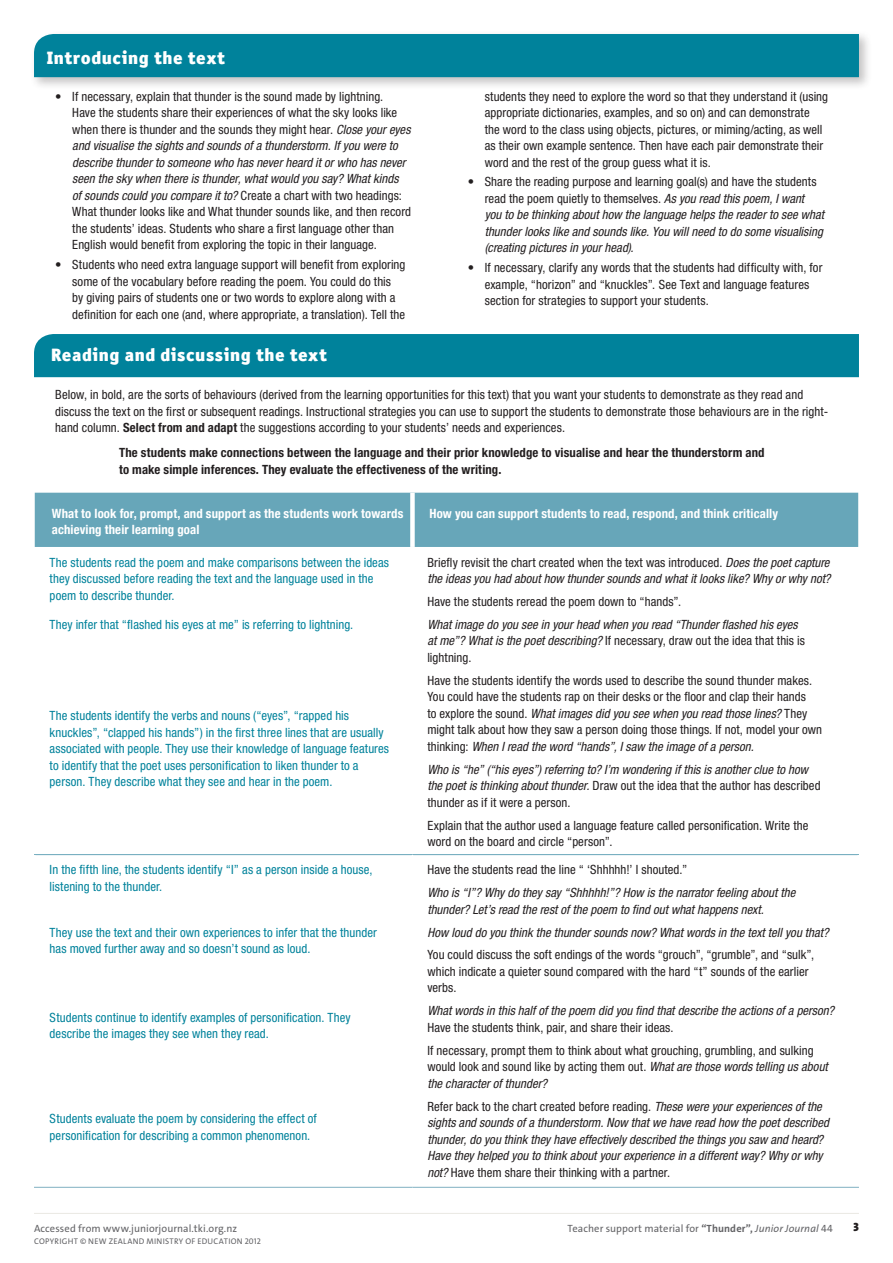
<style>
.page{position:relative;width:893px;height:1263px;background:#fff}
.page>*{position:absolute;margin:0;border:0;box-sizing:border-box;transform-origin:0 0}
.t1{font:900 18px "Officina Sans ITC Pro";letter-spacing:.03em;color:#fff}
.t2{font:condensed 12.75px/16.5px "Helvetica Neue LT Pro";letter-spacing:.005em;color:#231f20}
.t3{font:italic condensed 12.75px/16.5px "Helvetica Neue LT Pro";color:#231f20}
.t4{font:condensed 12.75px/16.5px "Helvetica Neue LT Pro";letter-spacing:.005em;color:#00829b}
.t5{font:700 condensed 12.75px/16.5px "Helvetica Neue LT Pro";letter-spacing:.015em;color:#231f20}
.t6{font:700 condensed 12.75px/16.5px "Helvetica Neue";letter-spacing:.01em;color:#fff}
.t7{font:900 12px "The Sans Os F";color:#231f20}
.t8{font:10.5px "The Sans Os F";letter-spacing:.005em;color:#636366}
.t9{font:8.25px "The Sans Os F";letter-spacing:.035em;color:#636366}
.s1{font-style:italic}
.s2{font-style:normal}
.s3{font-weight:700}
</style>
<div class="page">
<hr style="left:34px;top:1213px;width:825px;height:1px;background:#eae8e3">
<div style="left:34px;top:334px;width:825px;height:43px;background:#00829b"></div>
<div style="left:30px;top:30px;width:842px;height:60px;background:#231f20;opacity:.27"></div>
<div style="left:34px;top:34px;width:825px;height:43px;background:#00829b"></div>
<div style="left:35px;top:493px;width:823px;height:54px;background:#67a6b9"></div>
<hr style="left:34px;top:854px;width:378px;height:1px;background:#67a6b9">
<hr style="left:412px;top:854px;width:447px;height:1px;background:#67a6b9">
<hr style="left:34px;top:1187px;width:378px;height:1px;background:#7fb0c2">
<hr style="left:412px;top:1187px;width:447px;height:1px;background:#7fb0c2">
<div style="left:410px;top:493px;width:5px;height:54px;background:#fff"></div>
<h1 class="t1" style="left:47px;top:46px;width:180px">Introducing the text</h1>
<p class="t2" style="left:72px;top:88px;width:340px;text-indent:-17px">• If necessary, explain that thunder is the sound made by lightning.<br>Have the students share their experiences of what the sky looks like when there is thunder and the sounds they might hear. <span class="s1">Close your eyes and visualise the sights and sounds of a thunderstorm. If you were to describe thunder to someone who has never heard it or who has never seen the sky when there is thunder, what would you say? What kinds<br>of sounds could you compare it to?</span> Create a chart with two headings:<br>What thunder looks like and What thunder sounds like, and then record the students’ ideas. Students who share a first language other than English would benefit from exploring the topic in their language.</p>
<p class="t2" style="left:72px;top:256px;width:335px;text-indent:-17px">• Students who need extra language support will benefit from exploring some of the vocabulary before reading the poem. You could do this<br>by giving pairs of students one or two words to explore along with a definition for each one (and, where appropriate, a translation). Tell the</p>
<p class="t2" style="left:485px;top:88px;width:345px">students they need to explore the word so that they understand it (using appropriate dictionaries, examples, and so on) and can demonstrate<br>the word to the class using objects, pictures, or miming/acting, as well as their own example sentence. Then have each pair demonstrate their word and the rest of the group guess what it is.</p>
<p class="t3" style="left:485px;top:174px;width:341px;text-indent:-17px"><span class="s2">• Share the reading purpose and learning goal(s) and have the students read the poem quietly to themselves.</span> As you read this poem, I want you to be thinking about how the language helps the reader to see what thunder looks like and sounds like. You will need to do some visualising (creating pictures in your head).</p>
<p class="t2" style="left:485px;top:259px;width:339px;text-indent:-17px">• If necessary, clarify any words that the students had difficulty with, for example, “horizon” and “knuckles”. See Text and language features section for strategies to support your students.</p>
<h1 class="t1" style="left:51px;top:343px;width:277px">Reading and discussing the text</h1>
<p class="t2" style="left:55px;top:386px;width:774px">Below, in bold, are the sorts of behaviours (derived from the learning opportunities for this text) that you want your students to demonstrate as they read and discuss the text on the first or subsequent readings. Instructional strategies you can use to support the students to demonstrate those behaviours are in the right&shy;hand column. <span class="s3">Select from and adapt</span> the suggestions according to your students’ needs and experiences.</p>
<p class="t5" style="left:119px;top:445px;width:647px">The students make connections between the language and their prior knowledge to visualise and hear the thunderstorm and to make simple inferences. They evaluate the effectiveness of the writing.</p>
<p class="t6" style="left:52px;top:505px;width:353px">What to look for, prompt, and support as the students work towards achieving their learning goal</p>
<p class="t6" style="left:429px;top:505px;width:350px">How you can support students to read, respond, and think critically</p>
<p class="t4" style="left:50px;top:554px;width:341px">The students read the poem and make comparisons between the ideas they discussed before reading the text and the language used in the poem to describe thunder.</p>
<p class="t4" style="left:50px;top:616px;width:305px">They infer that “flashed his eyes at me” is referring to lightning.</p>
<p class="t3" style="left:427px;top:554px;width:405px"><span class="s2">Briefly revisit the chart created when the text was introduced.</span> Does the poet capture the ideas you had about how thunder sounds and what it looks like? Why or why not?</p>
<p class="t2" style="left:427px;top:593px;width:255px">Have the students reread the poem down to “hands”.</p>
<p class="t3" style="left:427px;top:616px;width:379px">What image do you see in your head when you read “Thunder flashed his eyes at me”? What is the poet describing? <span class="s2">If necessary, draw out the idea that this is lightning.</span></p>
<p class="t2" style="left:427px;top:672px;width:396px">Have the students identify the words used to describe the sound thunder makes.<br>You could have the students rap on their desks or the floor and clap their hands<br>to explore the sound. <span class="s1">What images did you see when you read those lines?</span> They might talk about how they saw a person doing those things. If not, model your own thinking: <span class="s1">When I read the word “hands”, I saw the image of a person.</span></p>
<p class="t3" style="left:427px;top:761px;width:395px">Who is “he” (“his eyes”) referring to? I’m wondering if this is another clue to how the poet is thinking about thunder. <span class="s2">Draw out the idea that the author has described thunder as if it were a person.</span></p>
<p class="t2" style="left:427px;top:817px;width:383px">Explain that the author used a language feature called personification. Write the word on the board and circle “person”.</p>
<p class="t4" style="left:50px;top:707px;width:341px">The students identify the verbs and nouns (“eyes”, “rapped his knuckles”, “clapped his hands”) in the first three lines that are usually associated with people. They use their knowledge of language features to identify that the poet uses personification to liken thunder to a person. They describe what they see and hear in the poem.</p>
<p class="t4" style="left:50px;top:861px;width:324px">In the fifth line, the students identify “I” as a person inside a house, listening to the thunder.</p>
<p class="t4" style="left:50px;top:924px;width:329px">They use the text and their own experiences to infer that the thunder has moved further away and so doesn’t sound as loud.</p>
<p class="t4" style="left:50px;top:1009px;width:302px">Students continue to identify examples of personification. They describe the images they see when they read.</p>
<p class="t4" style="left:50px;top:1110px;width:269px">Students evaluate the poem by considering the effect of personification for describing a common phenomenon.</p>
<p class="t2" style="left:427px;top:861px;width:261px">Have the students read the line “ ‘Shhhhh!’ I shouted.”</p>
<p class="t3" style="left:427px;top:884px;width:369px">Who is “I”? Why do they say “Shhhhh!”? How is the narrator feeling about the thunder? Let’s read the rest of the poem to find out what happens next.</p>
<p class="t3" style="left:427px;top:924px;width:403px">How loud do you think the thunder sounds now? What words in the text tell you that?</p>
<p class="t2" style="left:427px;top:946px;width:388px">You could discuss the soft endings of the words “grouch”, “grumble”, and “sulk”, which indicate a quieter sound compared with the hard “t” sounds of the earlier verbs.</p>
<p class="t3" style="left:427px;top:1002px;width:408px">What words in this half of the poem did you find that describe the actions of a person?</p>
<p class="t2" style="left:427px;top:1016px;width:388px;line-height:22.8px">Have the students think, pair, and share their ideas.<br>If necessary, prompt them to think about what grouching, grumbling, and sulking</p>
<p class="t3" style="left:427px;top:1058px;width:402px"><span class="s2">would look and sound like by acting them out.</span> What are those words telling us about the character of thunder?</p>
<p class="t3" style="left:427px;top:1098px;width:403px"><span class="s2">Refer back to the chart created before reading.</span> These were your experiences of the sights and sounds of a thunderstorm. Now that we have read how the poet described thunder, do you think they have effectively described the things you saw and heard?<br>Have they helped you to think about your experience in a different way? Why or why not? <span class="s2">Have them share their thinking with a partner.</span></p>
<p class="t8" style="left:34px;top:1222px;width:205px">Accessed from www.juniorjournal.tki.org.nz</p>
<p class="t8" style="left:568px;top:1222px;width:267px">Teacher support material for <span class="s3">“Thunder”,</span> <span class="s1">Junior Journal</span> 44</p>
<p class="t7" style="left:853px;top:1219px;width:7px">3</p>
<p class="t9" style="left:34px;top:1235px;width:228px">Copyright © New Zealan d Min istry of Education 2012</p>
</div>
